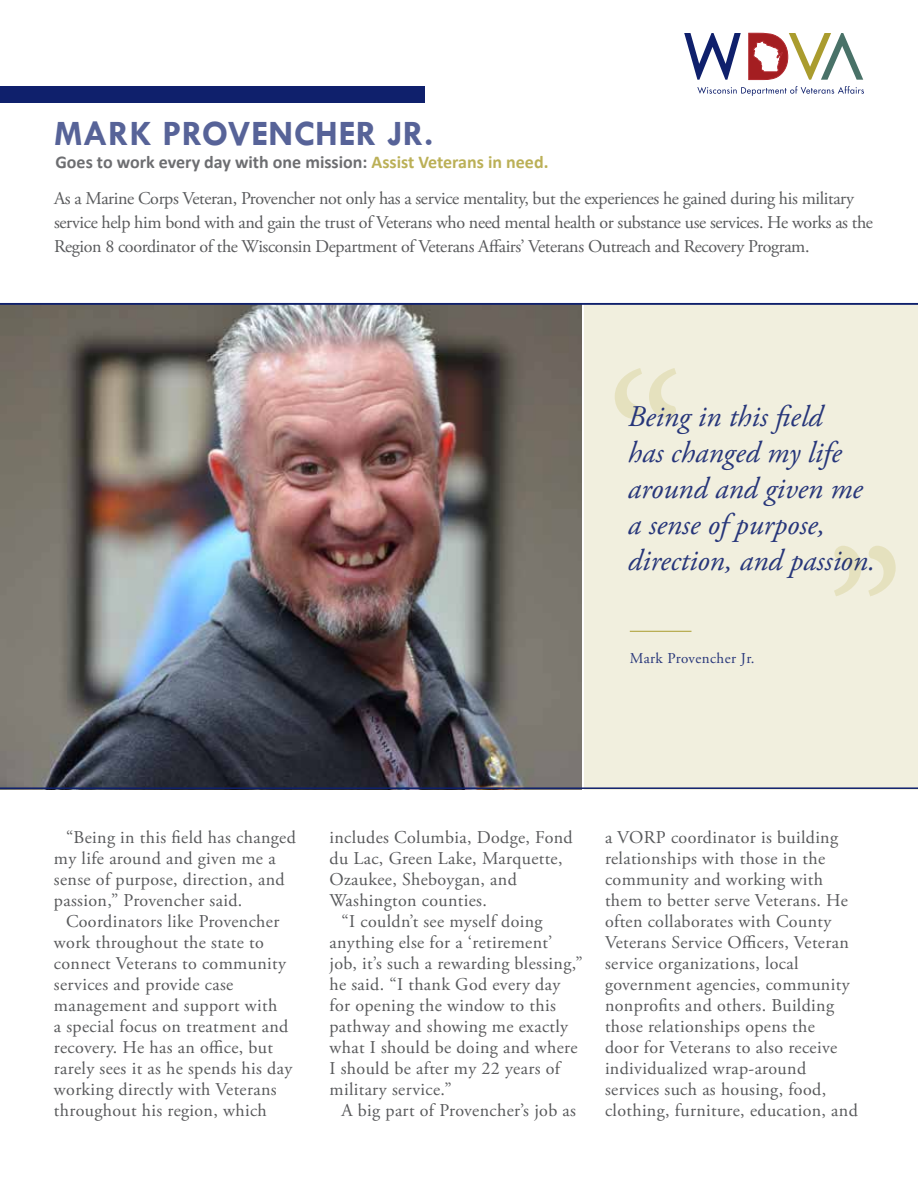
<style>
.page{position:relative;width:918px;height:1188px;background:#fff}
.page>*{position:absolute;margin:0;border:0;box-sizing:border-box;transform-origin:0 0}
.t1{font:700 36px "Tw Cen";letter-spacing:.01em;color:#576398}
.t2{font:italic 30px/36px "Adobe Garamond Pro";color:#27367a}
.t3{font:18px/21px "Adobe Garamond Pro";letter-spacing:.02em;color:#58595b}
.t4{font:18px/24px "Adobe Garamond Pro";letter-spacing:-.02em;color:#58595b}
.t5{font:700 18px "Calibri";color:#6d6e71}
.t6{font:15px "Adobe Garamond Pro";letter-spacing:.03em;color:#27367a}
.s1{color:#bbb057}
</style>
<div class="page">
<div style="left:584px;top:303px;width:334px;height:487px;background:#f1efde"></div>
<svg style="left:615px;top:368px;width:61px;height:51px"></svg>
<svg style="left:684px;top:33px;width:57px;height:47px"></svg>
<svg style="left:749px;top:33px;width:114px;height:47px"></svg>
<svg style="left:697px;top:86px;width:167px;height:10px"></svg>
<div style="left:0;top:86px;width:425px;height:16px;background:#0f206c"></div>
<hr style="left:630px;top:631px;width:61px;height:1px;background:#aa9c2e">
<img style="left:0;top:305px;width:581px;height:485px">
<hr style="left:0;top:787px;width:918px;height:2px;background:#0f206c">
<hr style="left:0;top:303px;width:918px;height:2px;background:#0f206c">
<svg style="left:834px;top:546px;width:62px;height:50px"></svg>
<h1 class="t1" style="left:54px;top:112px;width:381px">MARK PROVENCHER JR.</h1>
<p class="t5" style="left:56px;top:151px;width:494px">Goes to work every day with one mission: <span class="s1">Assist Veterans in need.</span></p>
<p class="t4" style="left:54px;top:187px;width:821px">As a Marine Corps Veteran, Provencher not only has a service mentality, but the experiences he gained during his military service help him bond with and gain the trust of Veterans who need mental health or substance use services. He works as the<br>Region 8 coordinator of the Wisconsin Department of Veterans Affairs’ Veterans Outreach and Recovery Program.</p>
<h2 class="t2" style="left:628px;top:400px;width:249px">Being in this field<br>has changed my life around and given me a sense of purpose, direction, and passion.</h2>
<p class="t6" style="left:630px;top:650px;width:126px">Mark Provencher Jr.</p>
<p class="t3" style="left:54px;top:827px;width:243px;text-indent:12px">“Being in this field has changed my life around and given me a sense of purpose, direction, and passion,” Provencher said.</p>
<p class="t3" style="left:54px;top:911px;width:240px;text-indent:12px">Coordinators like Provencher work throughout the state to connect Veterans to community services and provide case management and support with<br>a special focus on treatment and recovery. He has an office, but rarely sees it as he spends his day working directly with Veterans throughout his region, which</p>
<p class="t3" style="left:330px;top:827px;width:245px">includes Columbia, Dodge, Fond</p>
<p class="t3" style="left:330px;top:848px;width:235px">du Lac, Green Lake, Marquette,</p>
<p class="t3" style="left:330px;top:869px;width:189px">Ozaukee, Sheboygan, and</p>
<p class="t3" style="left:330px;top:890px;width:159px">Washington counties.</p>
<p class="t3" style="left:342px;top:911px;width:203px">“I couldn’t see myself doing</p>
<p class="t3" style="left:330px;top:932px;width:224px">anything else for a ‘retirement’</p>
<p class="t3" style="left:330px;top:953px;width:255px">job, it’s such a rewarding blessing,”</p>
<p class="t3" style="left:330px;top:974px;width:232px">he said. “I thank God every day</p>
<p class="t3" style="left:330px;top:995px;width:228px">for opening the window to this</p>
<p class="t3" style="left:330px;top:1016px;width:240px">pathway and showing me exactly</p>
<p class="t3" style="left:330px;top:1037px;width:250px">what I should be doing and where</p>
<p class="t3" style="left:330px;top:1058px;width:232px">I should be after my 22 years of</p>
<p class="t3" style="left:330px;top:1079px;width:124px">military service.”</p>
<p class="t3" style="left:342px;top:1100px;width:236px">A big part of Provencher’s job as</p>
<p class="t3" style="left:605px;top:827px;width:254px">a VORP coordinator is building relationships with those in the community and working with them to better serve Veterans. He often collaborates with County<br>Veterans Service Officers, Veteran service organizations, local government agencies, community nonprofits and others. Building those relationships opens the<br>door for Veterans to also receive individualized wrap-around services such as housing, food, clothing, furniture, education, and</p>
</div>
